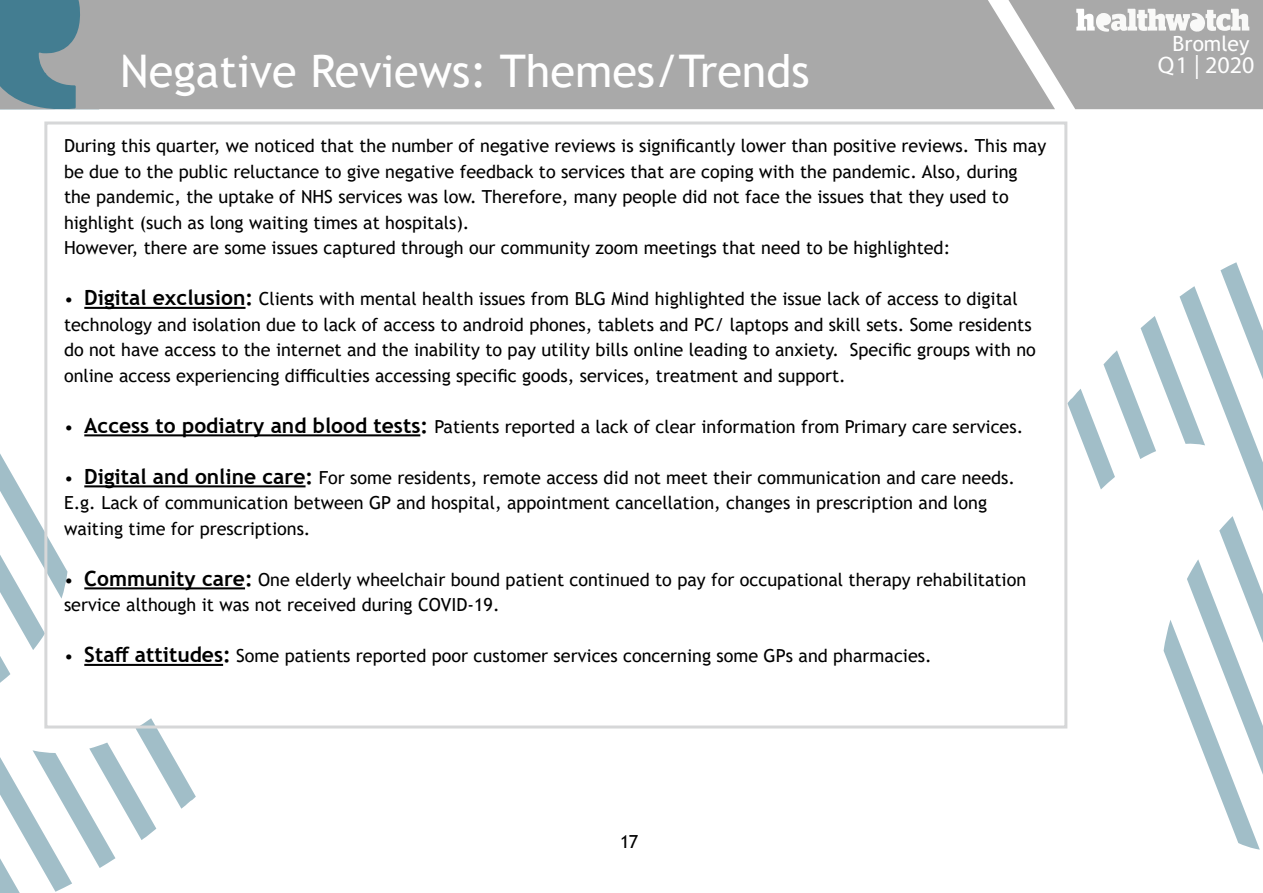
<style>
.page{position:relative;width:1263px;height:893px;background:#fff}
.page>*{position:absolute;margin:0;border:0;box-sizing:border-box;transform-origin:0 0}
.t1{font:45px "Trebuchet MS";color:#fff}
.t2{font:24px "Myriad Pro";color:#fff}
.t3{font:21px "Trebuchet MS";color:#fff}
.t4{font:18px/25.5px "Trebuchet MS";color:#000}
.s1{font-weight:700;font-size:21px}
</style>
<div class="page">
<svg style="left:0;top:436px;width:196px;height:457px"></svg>
<svg style="left:1067px;top:262px;width:196px;height:588px"></svg>
<svg style="left:0;top:0;width:1055px;height:110px;background:#a3a6a8"></svg>
<svg style="left:1008px;top:0;width:255px;height:109px"></svg>
<div style="left:1158px;top:55px;width:99px;height:44px;background:#a9a9a9"></div>
<div style="left:1092px;top:35px;width:157px;height:20px;background:#a9a9a9"></div>
<div style="left:44px;top:122px;width:1023px;height:606px;border:3px solid #d6d7d8"></div>
<hr style="left:84px;top:307px;width:162px;height:2px;background:#000">
<hr style="left:84px;top:434px;width:336px;height:2px;background:#000">
<hr style="left:84px;top:485px;width:222px;height:2px;background:#000">
<hr style="left:84px;top:587px;width:161px;height:2px;background:#000">
<hr style="left:84px;top:664px;width:139px;height:2px;background:#000">
<p class="t3" style="left:1172px;top:30px;width:78px">Bromley</p>
<h1 class="t1" style="left:120px;top:43px;width:691px">Negative Reviews: Themes/Trends</h1>
<h2 class="t2" style="left:1158px;top:50px;width:32px">Q1</h2>
<h2 class="t2" style="left:1161px;top:50px;width:95px">Q4| 201720</h2>
<p class="t4" style="left:64px;top:133px;width:984px">During this quarter, we noticed that the number of negative reviews is significantly lower than positive reviews. This may be due to the public reluctance to give negative feedback to services that are coping with the pandemic. Also, during the pandemic, the uptake of NHS services was low. Therefore, many people did not face the issues that they used to highlight (such as long waiting times at hospitals).<br>However, there are some issues captured through our community zoom meetings that need to be highlighted:</p>
<p class="t4" style="left:64px;top:286px;width:973px">• <span class="s1">Digital exclusion:</span> Clients with mental health issues from BLG Mind highlighted the issue lack of access to digital technology and isolation due to lack of access to android phones, tablets and PC/ laptops and skill sets. Some residents do not have access to the internet and the inability to pay utility bills online leading to anxiety. Specific groups with no online access experiencing difficulties accessing specific goods, services, treatment and support.</p>
<p class="t4" style="left:64px;top:413px;width:961px">• <span class="s1">Access to podiatry and blood tests:</span> Patients reported a lack of clear information from Primary care services.</p>
<p class="t4" style="left:64px;top:464px;width:952px">• <span class="s1">Digital and online care:</span> For some residents, remote access did not meet their communication and care needs.<br>E.g. Lack of communication between GP and hospital, appointment cancellation, changes in prescription and long waiting time for prescriptions.</p>
<p class="t4" style="left:64px;top:566px;width:964px">• <span class="s1">Community care:</span> One elderly wheelchair bound patient continued to pay for occupational therapy rehabilitation service although it was not received during COVID-19.</p>
<p class="t4" style="left:64px;top:643px;width:869px">• <span class="s1">Staff attitudes:</span> Some patients reported poor customer services concerning some GPs and pharmacies.</p>
<p class="t4" style="left:620px;top:829px;width:20px">17</p>
</div>
